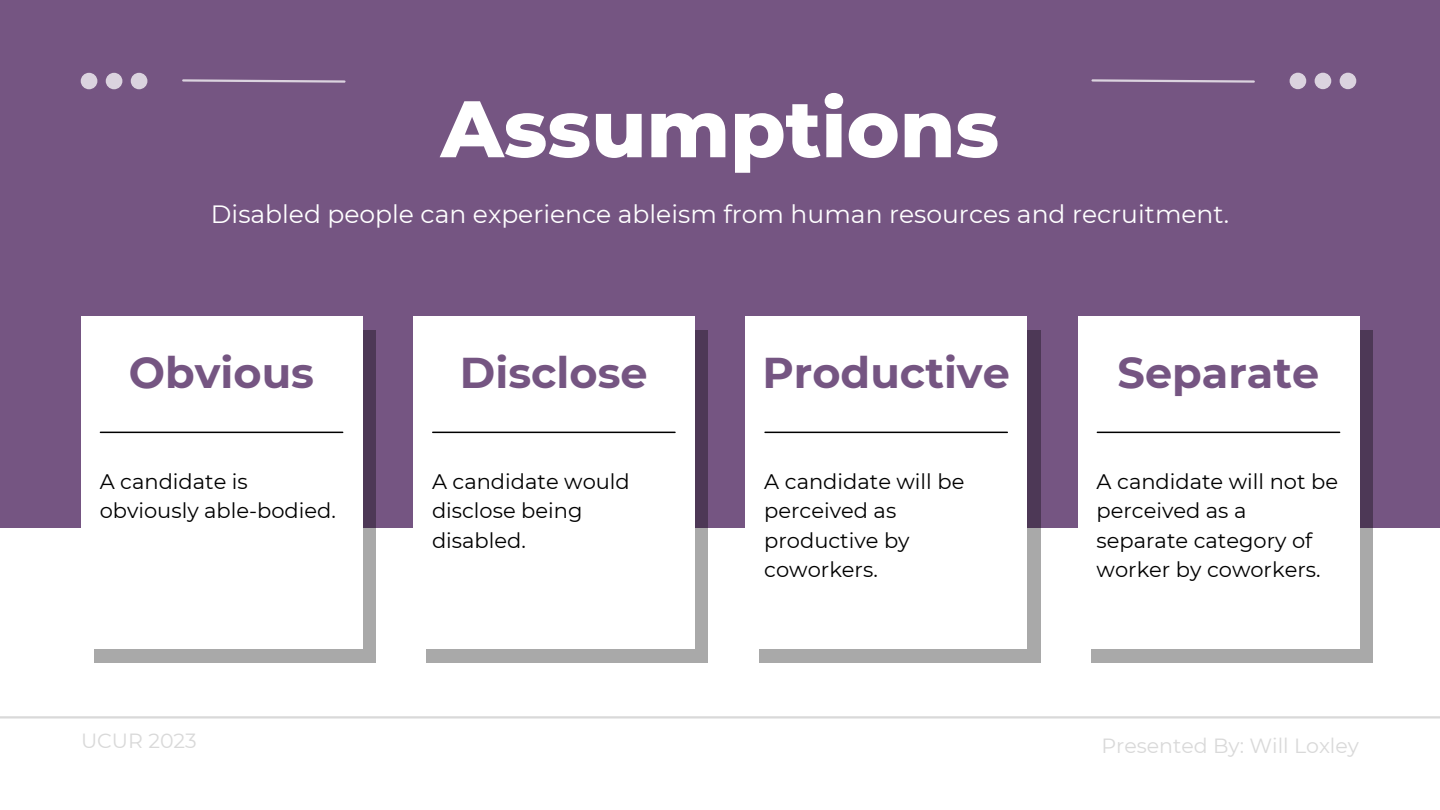
<style>
.page{position:relative;width:1440px;height:810px;background:#fff}
.page>*{position:absolute;margin:0;border:0;box-sizing:border-box;transform-origin:0 0}
.t1{font:800 80px "Montserrat";color:#fff}
.t2{font:700 43px "Montserrat";color:#755582}
.t3{font:25px "Montserrat";color:#fff}
.t4{font:21px/29.2px "Montserrat";color:#000}
.t5{font:20.5px "Montserrat";color:#d9d9d9}
</style>
<div class="page">
<div style="left:0;top:0;width:1440px;height:528px;background:#755582"></div>
<svg style="left:759px;top:330px;width:281px;height:333px;background:#8b858e"></svg>
<svg style="left:1091px;top:330px;width:282px;height:333px;background:#958f98"></svg>
<svg style="left:94px;top:330px;width:282px;height:333px;background:#958f98"></svg>
<svg style="left:427px;top:330px;width:281px;height:333px;background:#8b858e"></svg>
<div style="left:746px;top:317px;width:281px;height:332px;background:#fff"></div>
<div style="left:1078px;top:317px;width:281px;height:332px;background:#fff"></div>
<div style="left:81px;top:317px;width:281px;height:332px;background:#fff"></div>
<div style="left:413px;top:317px;width:282px;height:332px;background:#fff"></div>
<hr style="left:100px;top:432px;width:243px;height:1px;background:#000">
<hr style="left:433px;top:432px;width:242px;height:1px;background:#000">
<hr style="left:765px;top:432px;width:242px;height:1px;background:#000">
<hr style="left:1097px;top:432px;width:243px;height:1px;background:#000">
<svg style="left:1290px;top:73px;width:66px;height:16px"></svg>
<svg style="left:81px;top:73px;width:66px;height:16px"></svg>
<svg style="left:1091px;top:79px;width:164px;height:4px"></svg>
<svg style="left:182px;top:79px;width:164px;height:4px"></svg>
<hr style="left:0;top:716px;width:1440px;height:2px;background:#d9d9d9">
<h1 class="t1" style="left:441px;top:80px;width:560px">Assumptions</h1>
<p class="t3" style="left:211px;top:198px;width:1020px">Disabled people can experience ableism from human resources and recruitment.</p>
<h2 class="t2" style="left:129px;top:347px;width:187px">Obvious</h2>
<h2 class="t2" style="left:460px;top:347px;width:189px">Disclose</h2>
<h2 class="t2" style="left:762px;top:347px;width:249px">Productive</h2>
<h2 class="t2" style="left:1118px;top:347px;width:203px">Separate</h2>
<p class="t4" style="left:100px;top:467px;width:238px">A candidate is obviously able-bodied.</p>
<p class="t4" style="left:432px;top:467px;width:199px">A candidate would disclose being disabled.</p>
<p class="t4" style="left:764px;top:467px;width:202px">A candidate will be perceived as productive by coworkers.</p>
<p class="t4" style="left:1097px;top:467px;width:243px">A candidate will not be perceived as a separate category of worker by coworkers.</p>
<p class="t5" style="left:81px;top:728px;width:117px">UCUR 2023</p>
<p class="t5" style="left:1102px;top:733px;width:259px">Presented By: Will Loxley</p>
</div>
